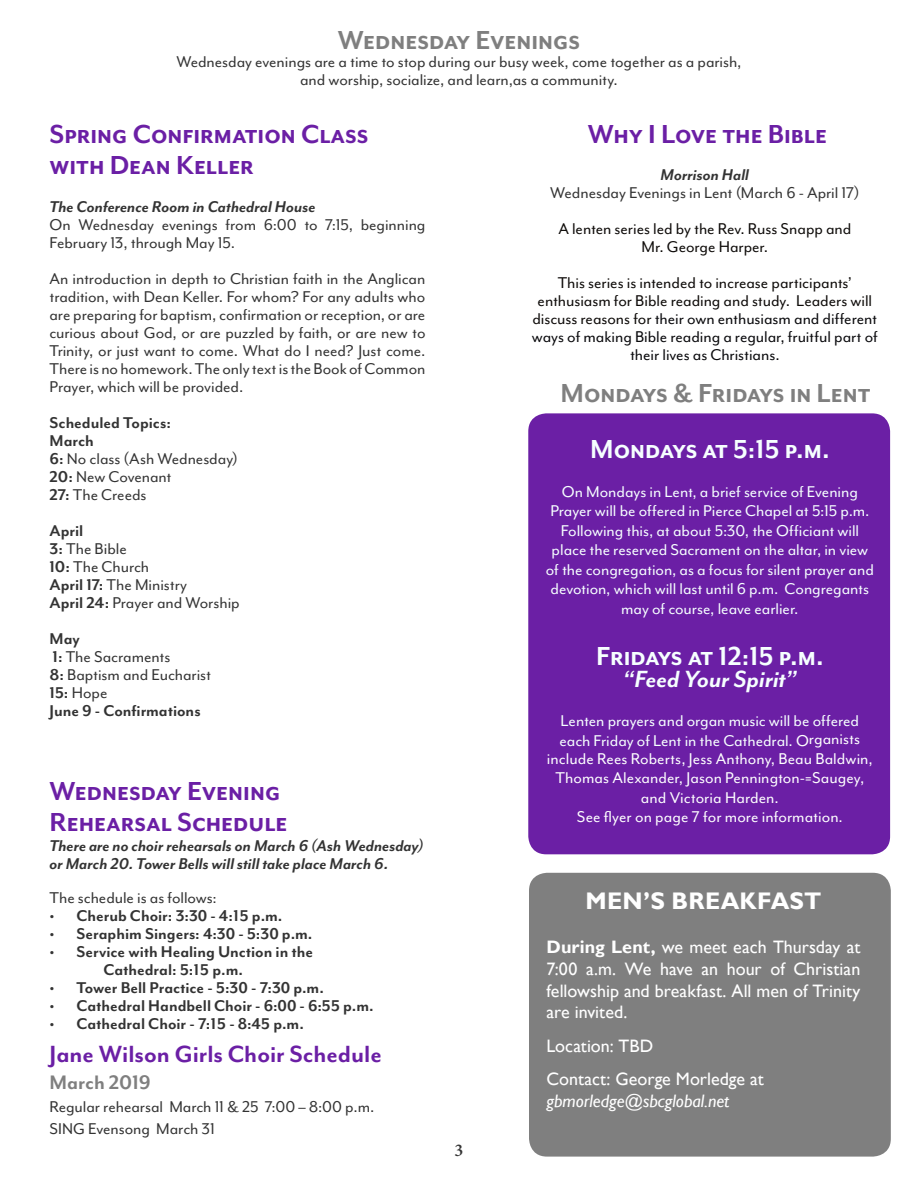
<style>
.page{position:relative;width:918px;height:1188px;background:#fff}
.page>*{position:absolute;margin:0;border:0;box-sizing:border-box;transform-origin:0 0}
.t1{font:700 30px/31.5px "Mr Eaves Mod OT";color:#6b1fa5}
.t2{font:700 30px "Mr Eaves Mod OT";color:#7f7f7f}
.t3{font:700 30px "Mr Eaves Mod OT";letter-spacing:-.025em;color:#f6ffff}
.t4{font:700 27px "Mr Eaves Mod OT";color:#6b1fa5}
.t5{font:italic 700 27px "Mr Eaves Mod OT";color:#f6ffff}
.t6{font:700 24px "Gill Sans";letter-spacing:.01em;color:#fff}
.t7{font:700 22.5px "Mr Eaves Mod OT";color:#7f7f7f}
.Paragraph_Style_1{font:18px/18px "Mr Eaves Mod OT";letter-spacing:-.005em;color:#333}
.t8{font:18px/19.5px "Mr Eaves Mod OT";letter-spacing:-.005em;color:#f6ffff;text-align:center}
.t9{font:18px/18px "Mr Eaves Mod OT";letter-spacing:-.005em;color:#0e0b09;text-align:center}
.Paragraph_Style_1-2{font:700 18px "Mr Eaves Mod OT";color:#333}
.t10{font:18px/19.2px "Mr Eaves Mod OT";color:#feffff;text-align:center}
.t11{font:18px/21.6px "Gill Sans";color:#fff;text-align:justify}
.t12{font:italic 700 18px/18px "Mr Eaves Mod OT";color:#333}
.t13{font:italic 18px "Gill Sans";color:#fff}
.t14{font:600 18px "Minion Pro";color:#333}
.s1{font-weight:700}
.s2{color:#09090c}
.s3{color:#f6ffff}
</style>
<div class="page">
<div style="left:529px;top:873px;width:362px;height:284px;background:#7f7f7f;border-radius:18px"></div>
<div style="left:528px;top:413px;width:362px;height:441px;background:#6b1fa5;border-radius:18px"></div>
<p class="t2" style="left:338px;top:24px;width:244px">Wednesday Evenings</p>
<p class="Paragraph_Style_1" style="left:176px;top:53px;width:567px">Wednesday evenings are a time to stop during our busy week, come together as a parish,</p>
<p class="Paragraph_Style_1" style="left:300px;top:71px;width:319px">and worship, socialize, and learn,as a community.</p>
<p class="t1" style="left:50px;top:119px;width:321px">Spring Confirmation Class with Dean Keller</p>
<p class="t12" style="left:50px;top:198px;width:268px">The Conference Room in Cathedral House</p>
<p class="Paragraph_Style_1" style="left:50px;top:216px;width:377px">On Wednesday evenings from 6:00 to 7:15, beginning<br>February 13, through May 15.</p>
<p class="Paragraph_Style_1" style="left:50px;top:270px;width:377px;text-align:justify">An introduction in depth to Christian faith in the Anglican tradition, with Dean Keller. For whom? For any adults who are preparing for baptism, confirmation or reception, or are curious about God, or are puzzled by faith, or are new to Trinity, or just want to come. What do I need? Just come.<br>There is no homework. The only text is the Book of Common Prayer, which will be provided.</p>
<p class="Paragraph_Style_1-2" style="left:50px;top:413px;width:123px">Scheduled Topics:</p>
<p class="Paragraph_Style_1-2" style="left:50px;top:431px;width:46px">March</p>
<p class="Paragraph_Style_1" style="left:50px;top:450px;width:190px"><span class="s1">6:</span> No class (Ash Wednesday)</p>
<p class="Paragraph_Style_1" style="left:50px;top:468px;width:124px"><span class="s1">20:</span> New Covenant</p>
<p class="Paragraph_Style_1" style="left:50px;top:486px;width:99px"><span class="s1">27:</span> The Creeds</p>
<p class="Paragraph_Style_1-2" style="left:50px;top:521px;width:35px">April</p>
<p class="Paragraph_Style_1" style="left:50px;top:540px;width:79px"><span class="s1">3:</span> The Bible</p>
<p class="Paragraph_Style_1" style="left:50px;top:558px;width:101px"><span class="s1">10:</span> The Church</p>
<p class="Paragraph_Style_1" style="left:50px;top:576px;width:139px"><span class="s1">April 17:</span> The Ministry</p>
<p class="Paragraph_Style_1" style="left:50px;top:594px;width:192px"><span class="s1">April 24:</span> Prayer and Worship</p>
<p class="Paragraph_Style_1-2" style="left:50px;top:629px;width:32px">May</p>
<p class="Paragraph_Style_1" style="left:53px;top:648px;width:119px"><span class="s1">1:</span> The Sacraments</p>
<p class="Paragraph_Style_1" style="left:50px;top:666px;width:163px"><span class="s1">8:</span> Baptism and Eucharist</p>
<p class="Paragraph_Style_1" style="left:50px;top:684px;width:60px"><span class="s1">15:</span> Hope</p>
<p class="Paragraph_Style_1-2" style="left:50px;top:701px;width:153px">June 9 - Confirmations</p>
<p class="t1" style="left:588px;top:119px;width:241px">Why I Love the Bible</p>
<p class="t12" style="left:661px;top:166px;width:90px">Morrison Hall</p>
<p class="Paragraph_Style_1" style="left:550px;top:184px;width:311px">Wednesday Evenings in Lent (March 6 - April 17)</p>
<p class="t9" style="left:558px;top:220px;width:295px">A lenten series led by the Rev. Russ Snapp and</p>
<p class="t9" style="left:642px;top:238px;width:128px">Mr. George Harper.</p>
<p class="t9" style="left:532px;top:274px;width:347px">This series is intended to increase participants’ enthusiasm for Bible reading and study. Leaders will discuss reasons for <span class="s2">their own enthusiasm and different ways of making Bible reading a regular, fruitful part of their lives as Christians.</span></p>
<p class="t2" style="left:561px;top:376px;width:311px">Mondays &amp; Fridays in Lent</p>
<p class="t3" style="left:590px;top:433px;width:241px">Mondays at 5:15 p.m.</p>
<p class="t8" style="left:546px;top:482px;width:330px">On Mondays in Lent, a brief service of Evening Prayer will be offered in Pierce Chapel at 5:15 p.m.<br>Following this, at about 5:30, the Officiant will place the reserved Sacrament on the altar, in view of the congregation, as a focus for silent prayer and devotion, which will last until 6 p.m. Congregants may of course, leave earlier.</p>
<p class="t3" style="left:596px;top:640px;width:229px">Fridays at 12:15 p.m.</p>
<p class="t5" style="left:623px;top:665px;width:175px">“Feed Your Spirit”</p>
<p class="t10" style="left:547px;top:712px;width:327px"><span class="s3">Lenten prayers and organ music will be offered each Friday of Lent in the Cathedral.</span> Organists include Rees Roberts, Jess Anthony, Beau Baldwin, Thomas Alexander, Jason Pennington-=Saugey, and Victoria Harden.<br>See flyer on page 7 for more information.</p>
<p class="t1" style="left:50px;top:776px;width:232px">Wednesday Evening</p>
<p class="t1" style="left:50px;top:807px;width:240px">Rehearsal Schedule</p>
<p class="t12" style="left:50px;top:837px;width:376px">There are no choir rehearsals on March 6 (Ash Wednesday) or March 20. Tower Bells will still take place March 6.</p>
<p class="Paragraph_Style_1" style="left:50px;top:889px;width:169px">The schedule is as follows:</p>
<p class="Paragraph_Style_1-2" style="left:50px;top:906px;width:234px">• Cherub Choir: 3:30 - 4:15 p.m.</p>
<p class="Paragraph_Style_1-2" style="left:50px;top:924px;width:264px">• Seraphim Singers: 4:30 - 5:30 p.m.</p>
<p class="Paragraph_Style_1-2" style="left:50px;top:942px;width:265px">• Service with Healing Unction in the</p>
<p class="Paragraph_Style_1-2" style="left:104px;top:960px;width:141px">Cathedral: 5:15 p.m.</p>
<p class="Paragraph_Style_1-2" style="left:50px;top:978px;width:276px">• Tower Bell Practice - 5:30 - 7:30 p.m.</p>
<p class="Paragraph_Style_1-2" style="left:50px;top:996px;width:326px">• Cathedral Handbell Choir - 6:00 - 6:55 p.m.</p>
<p class="Paragraph_Style_1-2" style="left:50px;top:1014px;width:256px">• Cathedral Choir - 7:15 - 8:45 p.m.</p>
<p class="t4" style="left:50px;top:1039px;width:334px">Jane Wilson Girls Choir Schedule</p>
<p class="t7" style="left:50px;top:1070px;width:103px">March 2019</p>
<p class="Paragraph_Style_1" style="left:50px;top:1098px;width:326px">Regular rehearsal March 11 &amp; 25 7:00 – 8:00 p.m.</p>
<p class="Paragraph_Style_1" style="left:50px;top:1119px;width:167px">SING Evensong March 31</p>
<p class="t6" style="left:585px;top:886px;width:237px">MEN’S BREAKFAST</p>
<p class="t11" style="left:546px;top:937px;width:315px"><span class="s1">During Lent,</span> we meet each Thursday at 7:00 a.m. We have an hour of Christian fellowship and breakfast. All men of Trinity are invited.</p>
<p class="t11" style="left:546px;top:1035px;width:108px">Location: TBD</p>
<p class="t11" style="left:546px;top:1069px;width:219px">Contact: George Morledge at</p>
<p class="t13" style="left:546px;top:1090px;width:184px">gbmorledge@sbcglobal.net</p>
<p class="t14" style="left:455px;top:1138px;width:10px">3</p>
</div>
